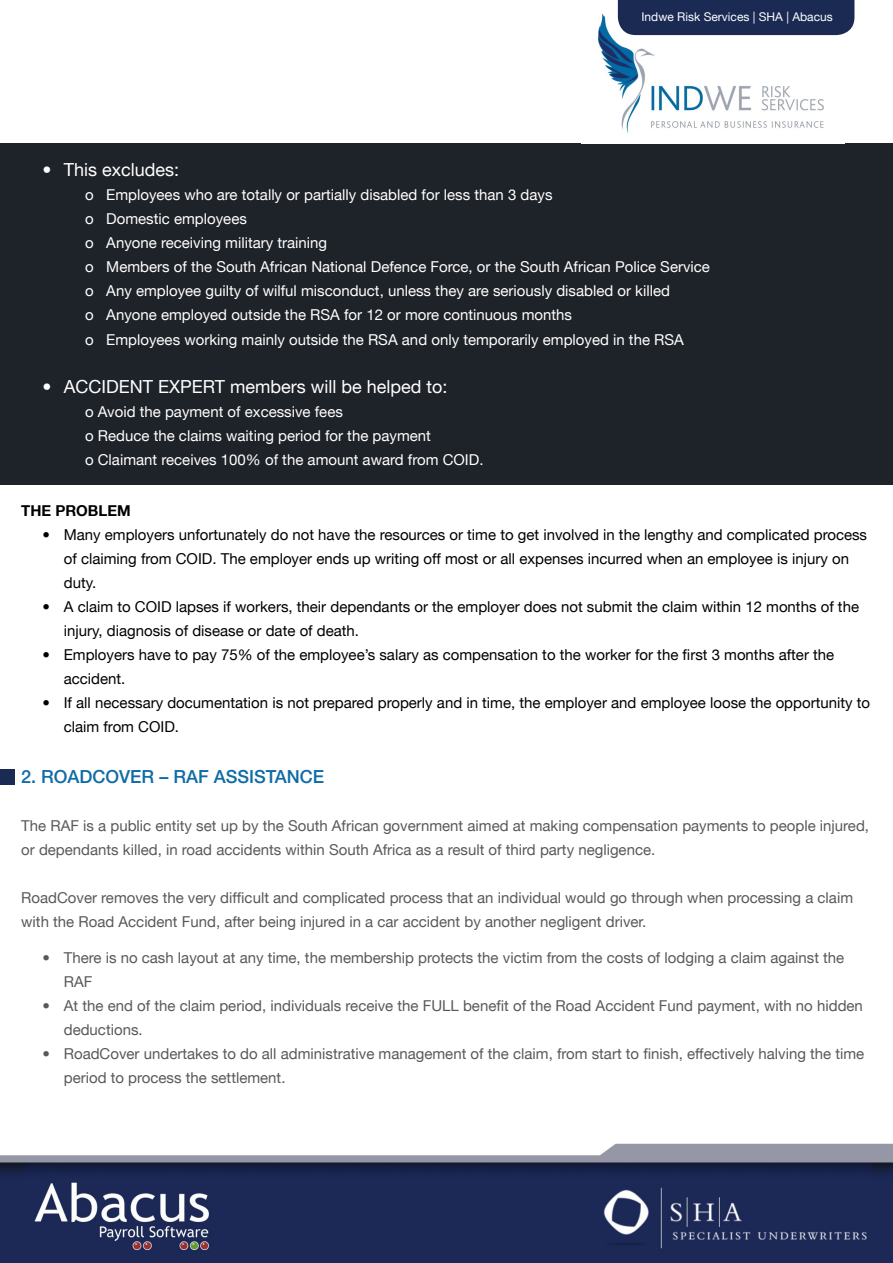
<style>
.page{position:relative;width:893px;height:1263px;background:#fff}
.page>*{position:absolute;margin:0;border:0;box-sizing:border-box;transform-origin:0 0}
.t1{font:18px "Helvetica Neue LT";color:#fff}
.t2{font:500 18px "Helvetica Neue LT";color:#0f6ca7}
.t3{font:15px/24px "Helvetica Neue LT";color:#58595b}
.t4{font:15px/24px "Helvetica Neue LT";color:#000}
.t5{font:15px "Helvetica Neue LT";color:#fff}
.t6{font:700 15px "Helvetica Neue LT";color:#000}
.t7{font:12px "Helvetica Neue LT";color:#fff}
</style>
<div class="page">
<div style="left:0;top:144px;width:893px;height:341px;background:#1e2229"></div>
<img style="left:597px;top:8px;width:240px;height:126px">
<div style="left:0;top:769px;width:14px;height:15px;background:#1a2a53"></div>
<div style="left:618px;top:0;width:236px;height:35px;background:#1a2a53"></div>
<img style="left:0;top:1143px;width:893px;height:120px">
<p class="t7" style="left:641px;top:10px;width:193px">Indwe Risk Services | SHA | Abacus</p>
<p class="t1" style="left:43px;top:159px;width:138px">• This excludes:</p>
<p class="t5" style="left:85px;top:186px;width:469px">o Employees who are totally or partially disabled for less than 3 days</p>
<p class="t5" style="left:85px;top:210px;width:163px">o Domestic employees</p>
<p class="t5" style="left:85px;top:234px;width:244px">o Anyone receiving military training</p>
<p class="t5" style="left:85px;top:258px;width:626px">o Members of the South African National Defence Force, or the South African Police Service</p>
<p class="t5" style="left:85px;top:282px;width:586px">o Any employee guilty of wilful misconduct, unless they are seriously disabled or killed</p>
<p class="t5" style="left:85px;top:306px;width:488px">o Anyone employed outside the RSA for 12 or more continuous months</p>
<p class="t5" style="left:85px;top:331px;width:600px">o Employees working mainly outside the RSA and only temporarily employed in the RSA</p>
<p class="t1" style="left:43px;top:376px;width:406px">• ACCIDENT EXPERT members will be helped to:</p>
<p class="t5" style="left:85px;top:403px;width:259px">o Avoid the payment of excessive fees</p>
<p class="t5" style="left:85px;top:427px;width:347px">o Reduce the claims waiting period for the payment</p>
<p class="t5" style="left:85px;top:451px;width:400px">o Claimant receives 100% of the amount award from COID.</p>
<p class="t6" style="left:21px;top:502px;width:111px">THE PROBLEM</p>
<p class="t4" style="left:64px;top:523px;width:805px;text-indent:-21px">• Many employers unfortunately do not have the resources or time to get involved in the lengthy and complicated process of claiming from COID. The employer ends up writing off most or all expenses incurred when an employee is injury on duty.</p>
<p class="t4" style="left:64px;top:595px;width:797px;text-indent:-21px">• A claim to COID lapses if workers, their dependants or the employer does not submit the claim within 12 months of the injury, diagnosis of disease or date of death.</p>
<p class="t4" style="left:64px;top:643px;width:772px;text-indent:-21px">• Employers have to pay 75% of the employee’s salary as compensation to the worker for the first 3 months after the accident.</p>
<p class="t4" style="left:64px;top:691px;width:808px;text-indent:-21px">• If all necessary documentation is not prepared properly and in time, the employer and employee loose the opportunity to claim from COID.</p>
<p class="t2" style="left:21px;top:766px;width:304px">2. ROADCOVER – RAF ASSISTANCE</p>
<p class="t3" style="left:21px;top:814px;width:849px">The RAF is a public entity set up by the South African government aimed at making compensation payments to people injured, or dependants killed, in road accidents within South Africa as a result of third party negligence.</p>
<p class="t3" style="left:21px;top:886px;width:833px">RoadCover removes the very difficult and complicated process that an individual would go through when processing a claim with the Road Accident Fund, after being injured in a car accident by another negligent driver.</p>
<p class="t3" style="left:64px;top:946px;width:782px;text-indent:-21px">• There is no cash layout at any time, the membership protects the victim from the costs of lodging a claim against the<br>RAF</p>
<p class="t3" style="left:64px;top:994px;width:801px;text-indent:-21px">• At the end of the claim period, individuals receive the FULL benefit of the Road Accident Fund payment, with no hidden deductions.</p>
<p class="t3" style="left:64px;top:1042px;width:802px;text-indent:-21px">• RoadCover undertakes to do all administrative management of the claim, from start to finish, effectively halving the time period to process the settlement.</p>
</div>
